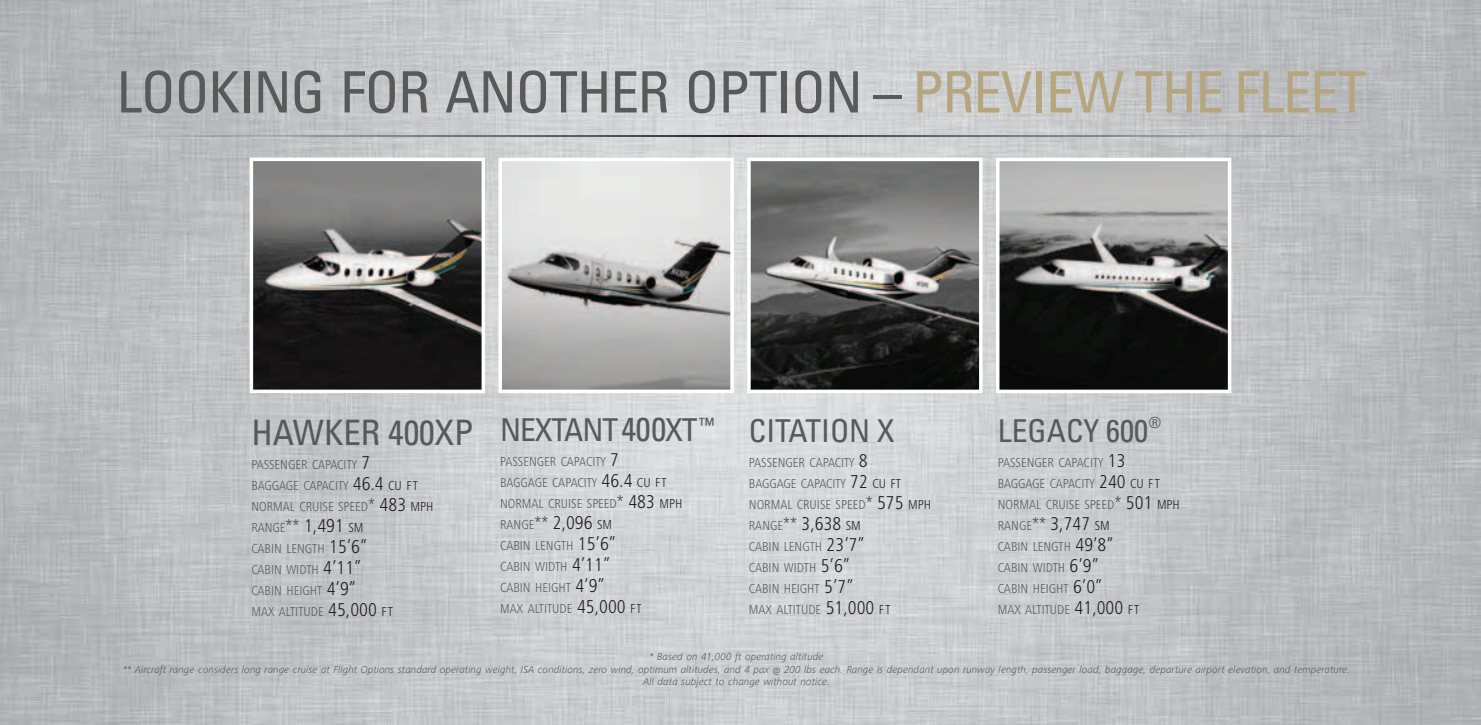
<style>
.page{position:relative;width:1481px;height:725px;background:#fff}
.page>*{position:absolute;margin:0;border:0;box-sizing:border-box;transform-origin:0 0}
.t1{font:condensed 57.05px "Univers";letter-spacing:-.02em;color:#595959}
.t2{font:condensed 35px "Univers";color:#595959}
.t3{font:condensed 31.5px "Univers";color:#595959}
.t4{font:condensed 31.5px "Univers";letter-spacing:-.03em;color:#595959}
.t5{font:300 condensed 13.47px/21px "Frutiger Next LT";color:#595959}
.t6{font:italic 300 10.5px/12.6px "Frutiger Next LT";color:#595959;text-align:center}
.s1{color:#b5a67f}
.s2{font-size:19.25px;color:#231f20}
.s3{color:#231f20}
.s4{font-size:19.25px}
.s5{font-size:33.25px}
</style>
<div class="page">
<img style="left:0;top:0;width:1480px;height:724px">
<img style="left:126px;top:135px;width:1228px;height:1px">
<svg style="left:498px;top:158px;width:236px;height:235px;background:#bfbfbe"></svg>
<svg style="left:747px;top:158px;width:235px;height:235px;background:#636262"></svg>
<svg style="left:996px;top:158px;width:235px;height:235px;background:#666766"></svg>
<svg style="left:250px;top:157px;width:235px;height:236px;background:#5b5a59"></svg>
<h1 class="t1" style="left:117px;top:56px;width:1251px">LOOKING FOR ANOTHER OPTION – <span class="s1">PREVIEW THE FLEET</span></h1>
<h2 class="t2" style="left:251px;top:410px;width:224px">HAWKER 400XP</h2>
<p class="t5" style="left:251px;top:454px;width:184px">PASSENGER CAPACITY <span class="s2">7<br></span>BAGGAGE CAPACITY <span class="s2">46.4</span> <span class="s3">CU FT<br></span>NORMAL CRUISE SPEED<span class="s4">*</span> <span class="s2">483</span> <span class="s3">MPH<br></span>RANGE<span class="s4">**</span> <span class="s2">1,491</span> <span class="s3">SM<br></span>CABIN LENGTH <span class="s2">15’6”<br></span>CABIN WIDTH <span class="s2">4’11”<br></span>CABIN HEIGHT <span class="s2">4’9”<br></span>MAX ALTITUDE <span class="s2">45,000</span> <span class="s3">FT</span></p>
<h3 class="t4" style="left:500px;top:410px;width:216px">NEXTANT <span class="s5">400</span>XT<sup>™</sup></h3>
<p class="t5" style="left:500px;top:451px;width:184px">PASSENGER CAPACITY <span class="s2">7<br></span>BAGGAGE CAPACITY <span class="s2">46.4</span> <span class="s3">CU FT<br></span>NORMAL CRUISE SPEED<span class="s4">*</span> <span class="s2">483</span> <span class="s3">MPH<br></span>RANGE<span class="s4">**</span> <span class="s2">2,096</span> <span class="s3">SM<br></span>CABIN LENGTH <span class="s2">15’6”<br></span>CABIN WIDTH <span class="s2">4’11”<br></span>CABIN HEIGHT <span class="s2">4’9”<br></span>MAX ALTITUDE <span class="s2">45,000</span> <span class="s3">FT</span></p>
<h3 class="t3" style="left:749px;top:411px;width:147px">CITATION X</h3>
<p class="t5" style="left:749px;top:451px;width:184px">PASSENGER CAPACITY <span class="s2">8<br></span>BAGGAGE CAPACITY <span class="s2">72</span> <span class="s3">CU FT<br></span>NORMAL CRUISE SPEED<span class="s4">*</span> <span class="s2">575</span> <span class="s3">MPH<br></span>RANGE<span class="s4">**</span> <span class="s2">3,638</span> <span class="s3">SM<br></span>CABIN LENGTH <span class="s2">23’7”<br></span>CABIN WIDTH <span class="s2">5’6”<br></span>CABIN HEIGHT <span class="s2">5’7”<br></span>MAX ALTITUDE <span class="s2">51,000</span> <span class="s3">FT</span></p>
<h3 class="t3" style="left:997px;top:411px;width:165px">LEGACY 600<sup>®</sup></h3>
<p class="t5" style="left:997px;top:451px;width:184px">PASSENGER CAPACITY <span class="s2">13<br></span>BAGGAGE CAPACITY <span class="s2">240</span> <span class="s3">CU FT<br></span>NORMAL CRUISE SPEED<span class="s4">*</span> <span class="s2">501</span> <span class="s3">MPH<br></span>RANGE<span class="s4">**</span> <span class="s2">3,747</span> <span class="s3">SM<br></span>CABIN LENGTH <span class="s2">49’8”<br></span>CABIN WIDTH <span class="s2">6’9”<br></span>CABIN HEIGHT <span class="s2">6’0”<br></span>MAX ALTITUDE <span class="s2">41,000</span> <span class="s3">FT</span></p>
<p class="t6" style="left:123px;top:650px;width:1228px">* Based on 41,000 ft operating altitude<br>** Aircraft range considers long range cruise at Flight Options standard operating weight, ISA conditions, zero wind, optimum altitudes, and 4 pax @ 200 lbs each. Range is dependant upon runway length, passenger load, baggage, departure airport elevation, and temperature.<br>All data subject to change without notice.</p>
</div>
